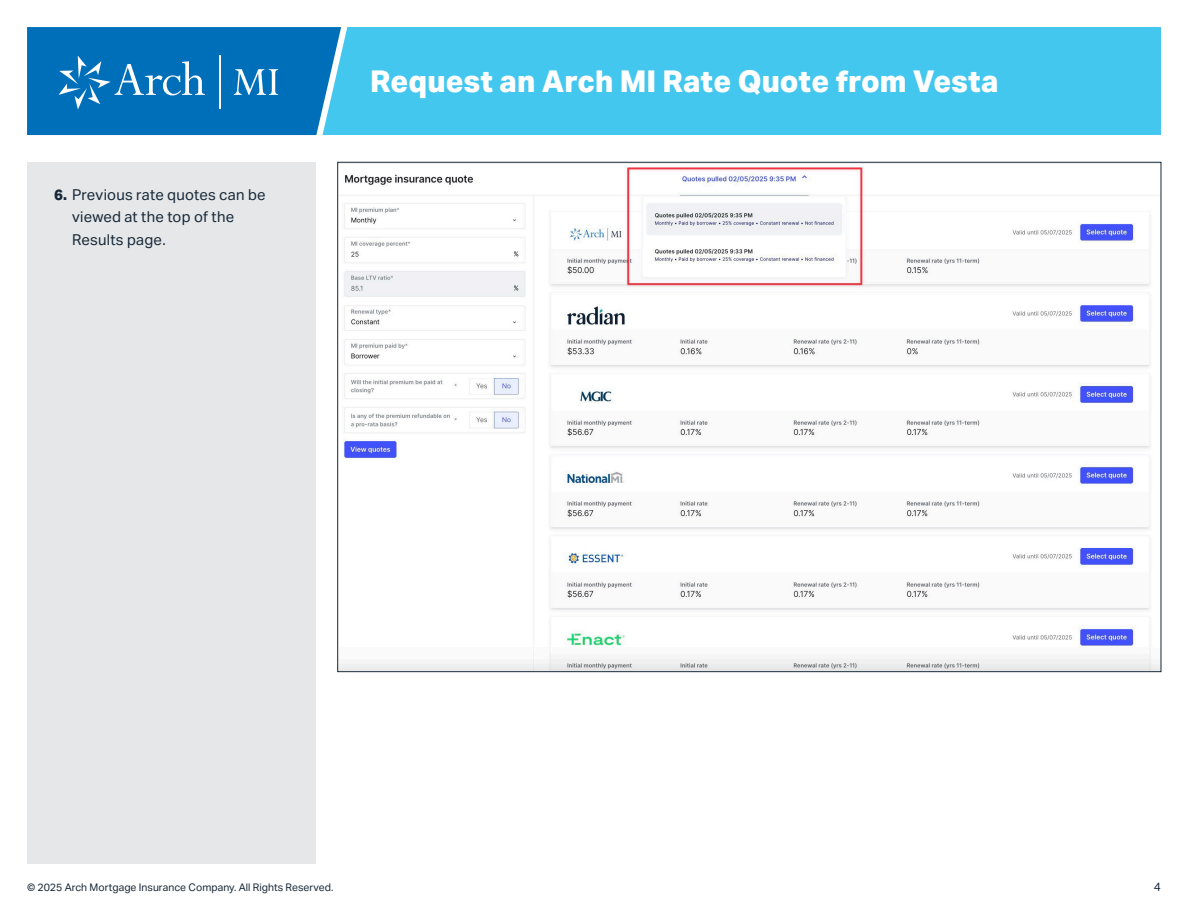
<style>
.page{position:relative;width:1188px;height:918px;background:#fff}
.page>*{position:absolute;margin:0;border:0;box-sizing:border-box;transform-origin:0 0}
.t1{font:800 30px "Aktiv Grotesk";color:#fff}
.t2{font:15px/22.5px "Aktiv Grotesk";letter-spacing:.01em;color:#172938}
.t3{font:12px "Aktiv Grotesk";color:#172938}
.t4{font:10.5px "Aktiv Grotesk";color:#172938}
.s1{font-weight:800}
</style>
<div class="page">
<div style="left:288px;top:27px;width:873px;height:108px;background:#44c7ee"></div>
<svg style="left:27px;top:27px;width:321px;height:109px;background:#147cc0"></svg>
<div style="left:27px;top:243px;width:289px;height:621px;background:#e6e7e9"></div>
<div style="left:27px;top:162px;width:289px;height:116px;background:#e6e7e9"></div>
<img style="left:340px;top:166px;width:819px;height:504px">
<p class="t2" style="left:72px;top:183px;width:195px;text-indent:-18px"><span class="s1">6.</span> Previous rate quotes can be viewed at the top of the<br>Results page.</p>
<h1 class="t1" style="left:370px;top:64px;width:630px">Request an Arch MI Rate Quote from Vesta</h1>
<p class="t4" style="left:27px;top:881px;width:308px">© 2025 Arch Mortgage Insurance Company. All Rights Reserved.</p>
<p class="t3" style="left:1154px;top:880px;width:9px">4</p>
</div>
